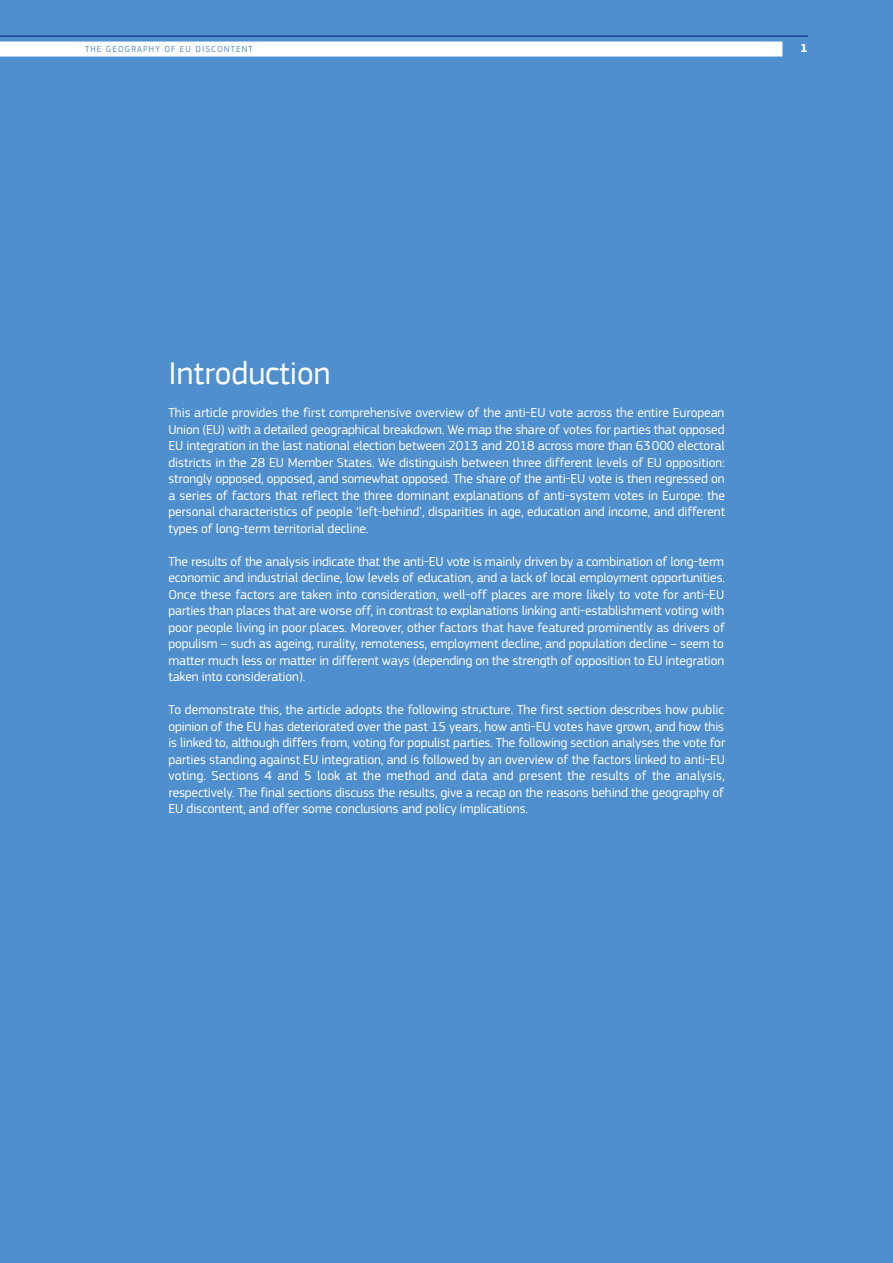
<style>
.page{position:relative;width:893px;height:1263px;background:#4f8fcd}
.page>*{position:absolute;margin:0;border:0;box-sizing:border-box;transform-origin:0 0}
.t1{font:33px "EC Square Sans Pro";color:#fff}
.t2{font:13.5px/16.5px "EC Square Sans Pro";letter-spacing:-.005em;color:#fff;text-align:justify}
.t3{font:700 12px "EC Square Sans Pro";color:#fff;scale:1.07 1}
.t4{font:9px "EC Square Sans Pro";letter-spacing:.12em;color:#4f8fcd}
</style>
<div class="page">
<hr style="left:0;top:36px;width:808px;height:1px;background:#184694">
<div style="left:0;top:42px;width:782px;height:15px;background:#fff"></div>
<p class="t4" style="left:85px;top:44px;width:169px">THE GEOGRAPHY OF EU DISCONTENT</p>
<p class="t3" style="left:800px;top:41px;width:9px">1</p>
<h1 class="t1" style="left:168px;top:354px;width:164px">Introduction</h1>
<p class="t2" style="left:168px;top:404px;width:558px">This article provides the first comprehensive overview of the anti-EU vote across the entire European Union (EU) with a detailed geographical breakdown. We map the share of votes for parties that opposed EU integration in the last national election between 2013 and 2018 across more than 63000 electoral districts in the 28 EU Member States. We distinguish between three different levels of EU opposition: strongly opposed, opposed, and somewhat opposed. The share of the anti-EU vote is then regressed on a series of factors that reflect the three dominant explanations of anti-system votes in Europe: the personal characteristics of people ‘left-behind’, disparities in age, education and income, and different types of long-term territorial decline.</p>
<p class="t2" style="left:168px;top:553px;width:558px">The results of the analysis indicate that the anti-EU vote is mainly driven by a combination of long-term economic and industrial decline, low levels of education, and a lack of local employment opportunities.<br>Once these factors are taken into consideration, well-off places are more likely to vote for anti-EU parties than places that are worse off, in contrast to explanations linking anti-establishment voting with poor people living in poor places. Moreover, other factors that have featured prominently as drivers of populism – such as ageing, rurality, remoteness, employment decline, and population decline – seem to matter much less or matter in different ways (depending on the strength of opposition to EU integration taken into consideration).</p>
<p class="t2" style="left:168px;top:701px;width:558px">To demonstrate this, the article adopts the following structure. The first section describes how public opinion of the EU has deteriorated over the past 15 years, how anti-EU votes have grown, and how this is linked to, although differs from, voting for populist parties. The following section analyses the vote for parties standing against EU integration, and is followed by an overview of the factors linked to anti-EU voting. Sections 4 and 5 look at the method and data and present the results of the analysis, respectively. The final sections discuss the results, give a recap on the reasons behind the geography of EU discontent, and offer some conclusions and policy implications.</p>
</div>
